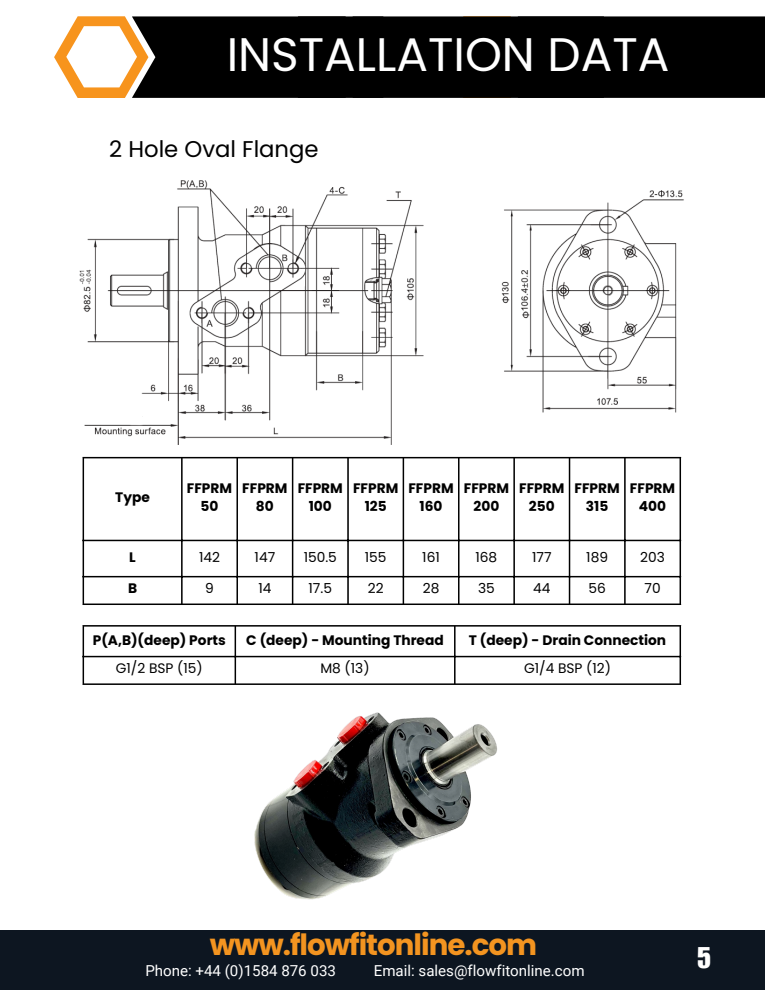
<style>
.page{position:relative;width:765px;height:990px;background:#fff}
.page>*{position:absolute;margin:0;border:0;box-sizing:border-box;transform-origin:0 0}
.t1{font:47px "Poppins";color:#fff}
.t2{font:700 29.24px "Poppins";letter-spacing:-.035em;color:#f39420}
.t3{font:29.12px "Impact LT Std";color:#fff}
.t4{font:22.76px "Poppins";color:#000}
.t5{font:15.12px "Roboto";color:#fff}
.t6{font:700 13.76px "Poppins";color:#000}
.t7{font:13.76px "Poppins";color:#000}
</style>
<div class="page">
<svg style="left:54px;top:16px;width:711px;height:82px"></svg>
<div style="left:0;top:930px;width:765px;height:60px;background:#0d1621"></div>
<hr style="left:83px;top:458px;width:1px;height:146px;background:#000">
<hr style="left:181px;top:458px;width:2px;height:146px;background:#000">
<hr style="left:236px;top:458px;width:2px;height:146px;background:#000">
<hr style="left:292px;top:458px;width:1px;height:146px;background:#000">
<hr style="left:347px;top:458px;width:2px;height:146px;background:#000">
<hr style="left:403px;top:458px;width:1px;height:146px;background:#000">
<hr style="left:458px;top:458px;width:2px;height:146px;background:#000">
<hr style="left:513px;top:458px;width:2px;height:146px;background:#000">
<hr style="left:569px;top:458px;width:1px;height:146px;background:#000">
<hr style="left:624px;top:458px;width:2px;height:146px;background:#000">
<hr style="left:680px;top:458px;width:1px;height:146px;background:#000">
<hr style="left:83px;top:457px;width:598px;height:1px;background:#000">
<hr style="left:83px;top:540px;width:598px;height:1px;background:#000">
<hr style="left:83px;top:576px;width:598px;height:1px;background:#000">
<hr style="left:83px;top:604px;width:598px;height:1px;background:#000">
<hr style="left:83px;top:627px;width:1px;height:56px;background:#000">
<hr style="left:235px;top:627px;width:1px;height:56px;background:#000">
<hr style="left:454px;top:627px;width:2px;height:56px;background:#000">
<hr style="left:680px;top:627px;width:1px;height:56px;background:#000">
<hr style="left:83px;top:625px;width:598px;height:2px;background:#000">
<hr style="left:83px;top:656px;width:598px;height:1px;background:#000">
<hr style="left:83px;top:683px;width:598px;height:2px;background:#000">
<img style="left:79px;top:180px;width:605px;height:264px">
<img style="left:254px;top:712px;width:243px;height:188px">
<h1 class="t1" style="left:227px;top:22px;width:444px">INSTALLATION DATA</h1>
<p class="t4" style="left:109px;top:133px;width:211px">2 Hole Oval Flange</p>
<p class="t6" style="left:115px;top:488px;width:36px">Type</p>
<p class="t6" style="left:187px;top:478px;width:47px">FFPRM</p>
<h3 class="t6" style="left:201px;top:497px;width:19px">50</h3>
<p class="t6" style="left:242px;top:478px;width:47px">FFPRM</p>
<p class="t6" style="left:256px;top:497px;width:19px">80</p>
<p class="t6" style="left:298px;top:478px;width:47px">FFPRM</p>
<p class="t6" style="left:309px;top:497px;width:25px">100</p>
<p class="t6" style="left:353px;top:478px;width:47px">FFPRM</p>
<p class="t6" style="left:365px;top:497px;width:23px">125</p>
<p class="t6" style="left:408px;top:478px;width:47px">FFPRM</p>
<p class="t6" style="left:420px;top:497px;width:24px">160</p>
<p class="t6" style="left:464px;top:478px;width:47px">FFPRM</p>
<p class="t6" style="left:474px;top:497px;width:27px">200</p>
<p class="t6" style="left:519px;top:478px;width:47px">FFPRM</p>
<p class="t6" style="left:529px;top:497px;width:27px">250</p>
<p class="t6" style="left:575px;top:478px;width:47px">FFPRM</p>
<p class="t6" style="left:586px;top:497px;width:24px">315</p>
<p class="t6" style="left:630px;top:478px;width:47px">FFPRM</p>
<p class="t6" style="left:639px;top:497px;width:29px">400</p>
<p class="t6" style="left:129px;top:547px;width:8px">L</p>
<p class="t7" style="left:199px;top:547px;width:22px">142</p>
<p class="t7" style="left:255px;top:547px;width:22px">147</p>
<p class="t7" style="left:304px;top:547px;width:35px">150.5</p>
<p class="t7" style="left:365px;top:547px;width:23px">155</p>
<p class="t7" style="left:422px;top:547px;width:19px">161</p>
<p class="t7" style="left:476px;top:547px;width:23px">168</p>
<p class="t7" style="left:532px;top:547px;width:21px">177</p>
<p class="t7" style="left:586px;top:547px;width:23px">189</p>
<p class="t7" style="left:640px;top:547px;width:26px">203</p>
<p class="t6" style="left:128px;top:579px;width:11px">B</p>
<p class="t7" style="left:205px;top:579px;width:10px">9</p>
<p class="t7" style="left:258px;top:579px;width:15px">14</p>
<p class="t7" style="left:309px;top:579px;width:25px">17.5</p>
<p class="t7" style="left:368px;top:579px;width:17px">22</p>
<p class="t7" style="left:423px;top:579px;width:18px">28</p>
<p class="t7" style="left:478px;top:579px;width:18px">35</p>
<p class="t7" style="left:533px;top:579px;width:19px">44</p>
<p class="t7" style="left:589px;top:579px;width:19px">56</p>
<p class="t7" style="left:645px;top:579px;width:18px">70</p>
<p class="t6" style="left:93px;top:630px;width:135px">P(A,B)(deep) Ports</p>
<p class="t6" style="left:246px;top:630px;width:199px">C (deep) - Mounting Thread</p>
<p class="t6" style="left:469px;top:630px;width:199px">T (deep) - Drain Connection</p>
<p class="t7" style="left:116px;top:659px;width:88px">G1/2 BSP (15)</p>
<p class="t7" style="left:320px;top:659px;width:51px">M8 (13)</p>
<p class="t7" style="left:524px;top:659px;width:88px">G1/4 BSP (12)</p>
<p class="t2" style="left:210px;top:924px;width:329px">www.flowfitonline.com</p>
<p class="t5" style="left:145px;top:962px;width:192px">Phone: +44 (0)1584 876 033</p>
<p class="t5" style="left:374px;top:962px;width:212px">Email: sales@flowfitonline.com</p>
<p class="t3" style="left:697px;top:947px;width:15px">5</p>
</div>
